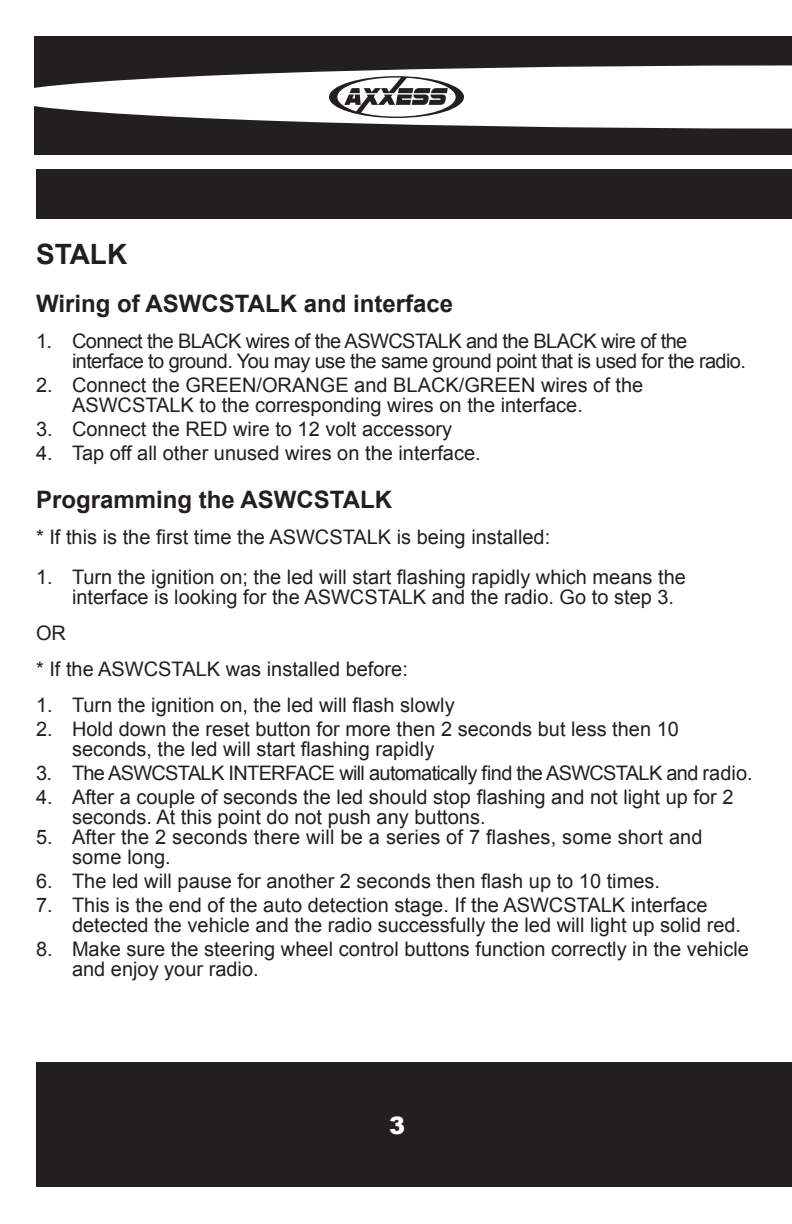
<style>
.page{position:relative;width:792px;height:1224px;background:#fff}
.page>*{position:absolute;margin:0;border:0;box-sizing:border-box;transform-origin:0 0}
.t1{font:700 28px "Arial";color:#231f20}
.t2{font:700 24px "Arial";color:#231f20}
.t3{font:900 24px "Arial";color:#fff}
.t4{font:20px/20px "Arial";color:#231f20}
.t5{font:20px/20px "Arial";letter-spacing:-.03em;color:#231f20}
.t6{font:20px "Arial";letter-spacing:-.035em;color:#231f20}
</style>
<div class="page">
<div style="left:36px;top:1063px;width:756px;height:124px;background:#231f20"></div>
<div style="left:34px;top:36px;width:758px;height:119px;background:#231f20"></div>
<svg style="left:34px;top:65px;width:758px;height:64px;fill:#fff"></svg>
<div style="left:36px;top:169px;width:756px;height:50px;background:#231f20"></div>
<svg style="left:329px;top:76px;width:135px;height:42px"></svg>
<h1 class="t1" style="left:36px;top:236px;width:93px">STALK</h1>
<p class="t2" style="left:36px;top:288px;width:419px">Wiring of ASWCSTALK and interface</p>
<p class="t5" style="left:72px;top:332px;width:676px;text-indent:-36px">1. Connect the BLACK wires of the ASWCSTALK and the BLACK wire of the interface to ground. You may use the same ground point that is used for the radio.</p>
<p class="t4" style="left:72px;top:376px;width:573px;text-indent:-36px">2. Connect the GREEN/ORANGE and BLACK/GREEN wires of the<br>ASWCSTALK to the corresponding wires on the interface.</p>
<p class="t4" style="left:36px;top:420px;width:418px">3. Connect the RED wire to 12 volt accessory</p>
<p class="t4" style="left:36px;top:444px;width:446px">4. Tap off all other unused wires on the interface.</p>
<p class="t2" style="left:36px;top:484px;width:358px">Programming the ASWCSTALK</p>
<p class="t4" style="left:36px;top:528px;width:516px">* If this is the first time the ASWCSTALK is being installed:</p>
<p class="t4" style="left:72px;top:568px;width:615px;text-indent:-36px">1. Turn the ignition on; the led will start flashing rapidly which means the interface is looking for the ASWCSTALK and the radio. Go to step 3.</p>
<p class="t4" style="left:36px;top:616px;width:373px;line-height:36px">OR<br>* If the ASWCSTALK was installed before:</p>
<p class="t4" style="left:36px;top:696px;width:420px">1. Turn the ignition on, the led will flash slowly</p>
<p class="t4" style="left:72px;top:720px;width:608px;text-indent:-36px">2. Hold down the reset button for more then 2 seconds but less then 10 seconds, the led will start flashing rapidly</p>
<p class="t6" style="left:36px;top:760px;width:718px">3. The ASWCSTALK INTERFACE will automatically find the ASWCSTALK and radio.</p>
<p class="t4" style="left:72px;top:788px;width:663px;text-indent:-36px">4. After a couple of seconds the led should stop flashing and not light up for 2 seconds. At this point do not push any buttons.</p>
<p class="t4" style="left:72px;top:828px;width:632px;text-indent:-36px">5. After the 2 seconds there will be a series of 7 flashes, some short and some long.</p>
<p class="t4" style="left:36px;top:872px;width:626px">6. The led will pause for another 2 seconds then flash up to 10 times.</p>
<p class="t4" style="left:72px;top:896px;width:671px;text-indent:-36px">7. This is the end of the auto detection stage. If the ASWCSTALK interface detected the vehicle and the radio successfully the led will light up solid red.</p>
<p class="t4" style="left:72px;top:940px;width:678px;text-indent:-36px">8. Make sure the steering wheel control buttons function correctly in the vehicle and enjoy your radio.</p>
<p class="t3" style="left:389px;top:1112px;width:18px">3</p>
</div>
